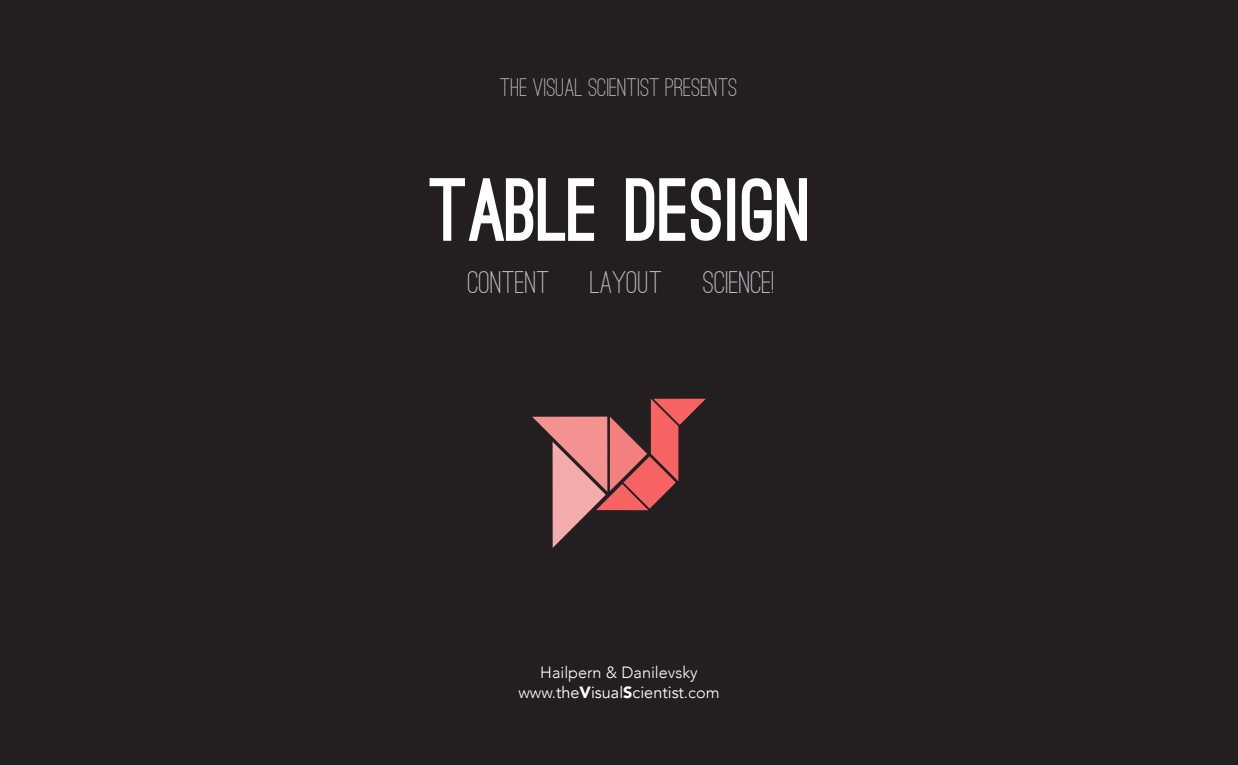
<style>
.page{position:relative;width:1238px;height:765px;background:#231f20}
.page>*{position:absolute;margin:0;border:0;box-sizing:border-box;transform-origin:0 0}
.t1{font:900 85px "Ostrich Sans";color:#fff}
.t2{font:500 32.5px "Ostrich Sans";color:#bcbec0}
.t3{font:500 26.25px "Ostrich Sans";color:#bcbec0}
.t4{font:300 16.25px/19.5px "Avenir";color:#fff;text-align:center}
.s1{font-weight:400}
.s2{font-weight:900}
</style>
<div class="page">
<svg style="left:532px;top:399px;width:174px;height:149px"></svg>
<h3 class="t3" style="left:500px;top:71px;width:239px">THE VISUAL SCIENTIST PRESENTS</h3>
<h1 class="t1" style="left:429px;top:178px;width:385px">TABLE DESIGN</h1>
<h2 class="t2" style="left:468px;top:262px;width:308px">CONTENT • LAYOUT • SCIENCE!</h2>
<p class="t4" style="left:518px;top:663px;width:203px">Hailpern &amp; Danilevsky www.<span class="s1">the</span><span class="s2">V</span><span class="s1">isual</span><span class="s2">S</span><span class="s1">cientist</span>.com</p>
</div>
